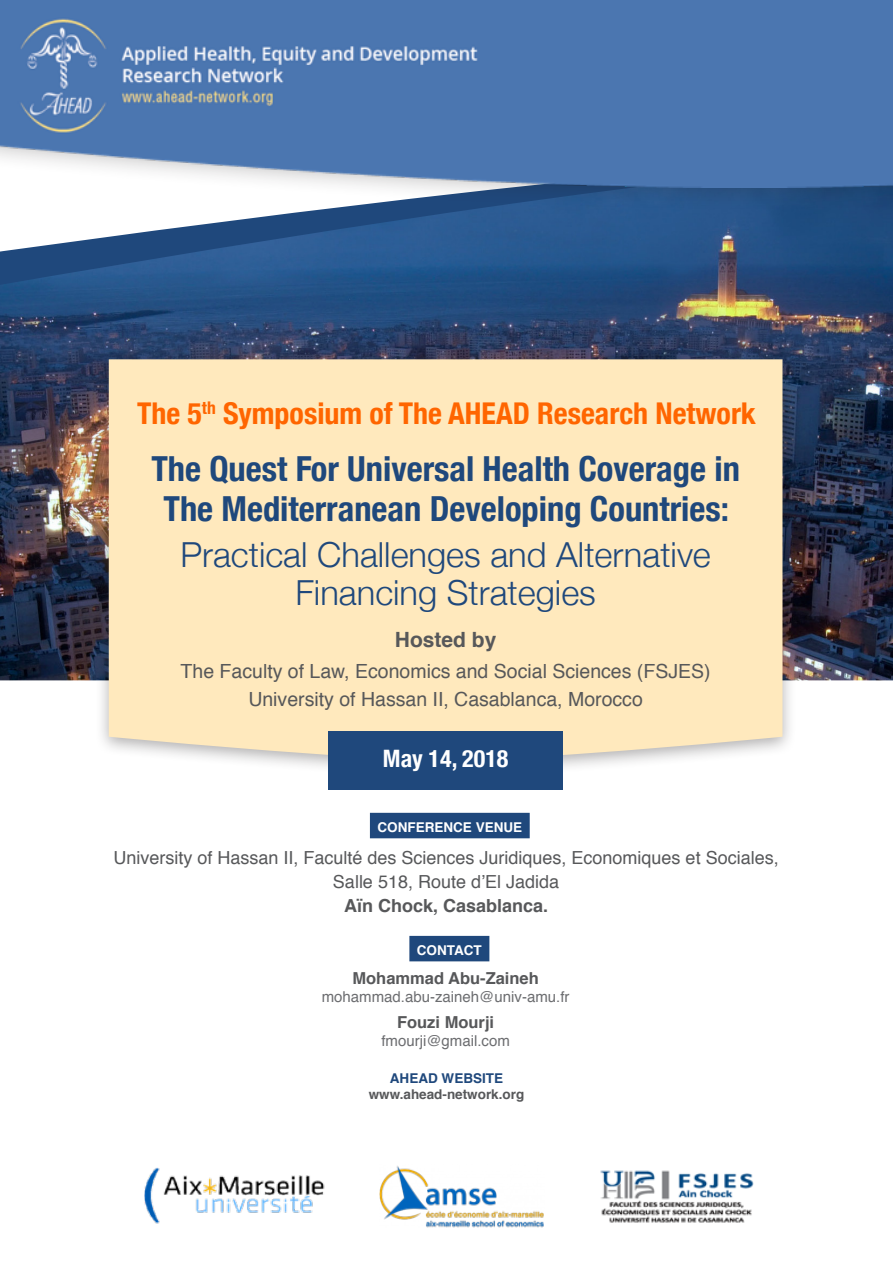
<style>
.page{position:relative;width:893px;height:1263px;background:#fff}
.page>*{position:absolute;margin:0;border:0;box-sizing:border-box;transform-origin:0 0}
.Default{font:700 condensed 34.5px/40.5px "Helvetica Neue";color:#1f487c;text-align:center}
.Default-2{font:300 34.5px/37.5px "Helvetica Neue";color:#1f487c;text-align:center}
.Default-3{font:700 condensed 30px "Helvetica Neue";color:#ff6500}
.Default-4{font:700 condensed 24px "Helvetica Neue";color:#fff}
.Default-5{font:700 21px "Helvetica";color:#57585a}
.Default-6{font:19.5px/27px "Helvetica";color:#57585a;text-align:center}
.t1{font:18px/24px "Helvetica";color:#57585a;text-align:center}
.t2{font:700 18px "Helvetica";color:#57585a}
.t3{font:700 16.5px "Helvetica";color:#57585a}
.Normal__Web{font:15px "Helvetica";color:#6c6d70}
.t4{font:700 13.5px "Helvetica";color:#fff}
.t5{font:700 13.5px "Helvetica";color:#57585a}
.t6{font:700 13.5px "Helvetica";color:#1f487c}
</style>
<div class="page">
<img style="left:0;top:211px;width:893px;height:469px">
<div style="left:370px;top:813px;width:160px;height:25px;background:#1f487c"></div>
<div style="left:409px;top:936px;width:80px;height:25px;background:#1f487c"></div>
<div style="left:94px;top:349px;width:702px;height:430px;background:#231f20;opacity:.35"></div>
<div style="left:109px;top:359px;width:673px;height:401px;background:#ffe9bd"></div>
<div style="left:328px;top:731px;width:235px;height:58px;background:#1f487c"></div>
<img style="left:600px;top:1170px;width:154px;height:53px">
<img style="left:380px;top:1166px;width:164px;height:61px">
<img style="left:144px;top:1167px;width:181px;height:57px">
<div style="left:0;top:0;width:893px;height:211px;background:#231f20;opacity:.35"></div>
<img style="left:0;top:0;width:893px;height:187px">
<p class="Default-3" style="left:137px;top:396px;width:620px">The 5<sup>th</sup> Symposium of The AHEAD Research Network</p>
<p class="Default" style="left:151px;top:448px;width:590px">The Quest For Universal Health Coverage in<br>The Mediterranean Developing Countries:</p>
<p class="Default-2" style="left:180px;top:536px;width:532px">Practical Challenges and Alternative<br>Financing Strategies</p>
<p class="Default-5" style="left:395px;top:623px;width:103px">Hosted by</p>
<p class="Default-6" style="left:181px;top:659px;width:531px">The Faculty of Law, Economics and Social Sciences (FSJES)<br>University of Hassan II, Casablanca, Morocco</p>
<p class="Default-4" style="left:383px;top:744px;width:127px">May 14, 2018</p>
<p class="t4" style="left:377px;top:816px;width:146px">CONFERENCE VENUE</p>
<p class="t1" style="left:113px;top:846px;width:667px">University of Hassan II, Faculté des Sciences Juridiques, Economiques et Sociales,<br>Salle 518, Route d’El Jadida</p>
<p class="t2" style="left:344px;top:891px;width:206px">Aïn Chock, Casablanca.</p>
<p class="t4" style="left:417px;top:939px;width:66px">CONTACT</p>
<p class="t3" style="left:352px;top:965px;width:188px">Mohammad Abu-Zaineh</p>
<p class="Normal__Web" style="left:322px;top:985px;width:249px">mohammad.abu-zaineh@univ-amu.fr</p>
<p class="t3" style="left:397px;top:1009px;width:99px">Fouzi Mourji</p>
<p class="Normal__Web" style="left:381px;top:1029px;width:130px">fmourji@gmail.com</p>
<p class="t6" style="left:390px;top:1067px;width:115px">AHEAD WEBSITE</p>
<p class="t5" style="left:369px;top:1083px;width:157px">www.ahead-network.org</p>
</div>
